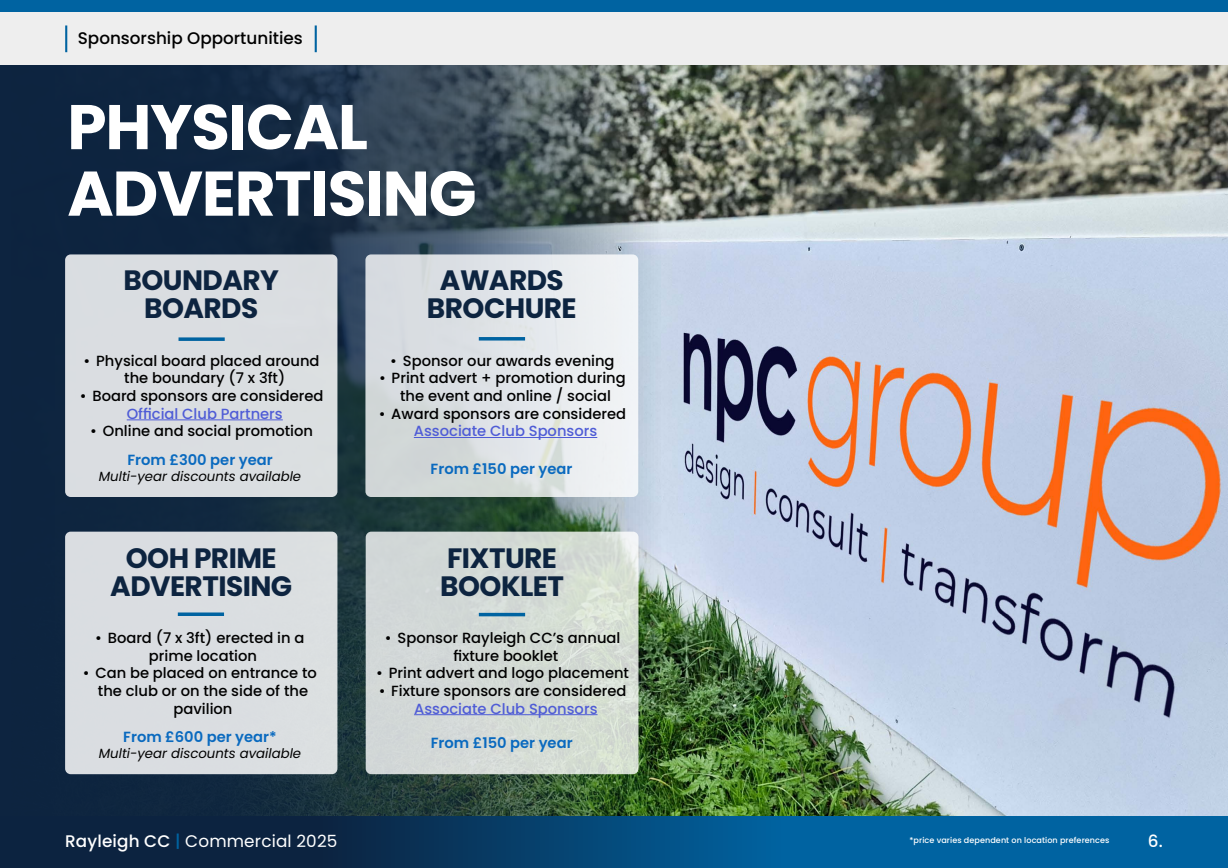
<style>
.page{position:relative;width:1228px;height:868px;background:#fff}
.page>*{position:absolute;margin:0;border:0;box-sizing:border-box;transform-origin:0 0}
.t1{font:700 63px/66.5px "Poppins";letter-spacing:-.02em;color:#fff}
.t2{font:700 28px/28px "Poppins";letter-spacing:-.02em;color:#0d2440;text-align:center}
.t3{font:16.8px "Poppins";letter-spacing:.01em;color:#fff}
.t4{font:500 16.8px "Poppins";color:#000}
.t5{font:500 16.8px "Poppins";color:#fff}
.t6{font:500 14.7px/17.6px "Poppins";color:#000;text-align:center}
.t7{font:500 14.7px "Poppins";color:#4f5cd6}
.t8{font:600 14.7px "Poppins";color:#0a6abf}
.t9{font:italic 13.3px "Poppins";color:#000}
.t10{font:500 8.05px "Poppins";letter-spacing:.01em;color:#fff}
.s1{font-weight:500}
.s2{font-weight:500;color:#0063a1}
</style>
<div class="page">
<div style="left:0;top:0;width:1228px;height:13px;background:#0063a1"></div>
<div style="left:0;top:13px;width:1228px;height:52px;background:#eee"></div>
<hr style="left:65px;top:25px;width:2px;height:27px;background:#0063a1">
<hr style="left:315px;top:25px;width:2px;height:27px;background:#0063a1">
<svg style="left:0;top:816px;width:1228px;height:52px;background:#054675"></svg>
<img style="left:921px;top:65px;width:307px;height:751px">
<img style="left:0;top:65px;width:921px;height:751px">
<div style="left:65px;top:254px;width:272px;height:243px;background:#dadde1;border-radius:6px"></div>
<hr style="left:127px;top:420px;width:156px;height:1px;background:#4f5cd6">
<svg style="left:178px;top:337px;width:47px;height:4px"></svg>
<svg style="left:365px;top:254px;width:273px;height:243px;background:#dfe3e6"></svg>
<hr style="left:414px;top:437px;width:183px;height:1px;background:#4f5cd6">
<svg style="left:479px;top:337px;width:46px;height:4px"></svg>
<div style="left:65px;top:532px;width:272px;height:242px;background:#dadde1;border-radius:6px"></div>
<svg style="left:178px;top:612px;width:46px;height:4px"></svg>
<div style="left:366px;top:532px;width:272px;height:242px;background:#d3d9d6;border-radius:6px"></div>
<hr style="left:414px;top:714px;width:183px;height:1px;background:#4f5cd6">
<hr style="left:479px;top:613px;width:46px;height:3px;background:#0063a1">
<p class="t4" style="left:78px;top:29px;width:227px">Sponsorship Opportunities</p>
<h1 class="t1" style="left:67px;top:94px;width:411px">PHYSICAL<br>ADVERTISING</h1>
<h2 class="t2" style="left:124px;top:267px;width:157px">BOUNDARY<br>BOARDS</h2>
<p class="t6" style="left:84px;top:352px;width:237px">• Physical board placed around the boundary (7 x 3ft)</p>
<p class="t6" style="left:80px;top:387px;width:245px">• Board sponsors are considered</p>
<p class="t7" style="left:127px;top:405px;width:158px">Official Club Partners</p>
<p class="t6" style="left:90px;top:423px;width:224px">• Online and social promotion</p>
<p class="t8" style="left:127px;top:452px;width:147px">From £300 per year</p>
<p class="t9" style="left:99px;top:469px;width:204px">Multi-year discounts available</p>
<h2 class="t2" style="left:110px;top:544px;width:183px">OOH PRIME<br>ADVERTISING</h2>
<p class="t6" style="left:95px;top:629px;width:211px">• Board (7 x 3ft) erected in a prime location</p>
<p class="t6" style="left:83px;top:665px;width:236px">• Can be placed on entrance to the club or on the side of the pavilion</p>
<p class="t8" style="left:123px;top:728px;width:155px">From £600 per year*</p>
<p class="t9" style="left:99px;top:746px;width:204px">Multi-year discounts available</p>
<h2 class="t2" style="left:427px;top:267px;width:151px">AWARDS<br>BROCHURE</h2>
<p class="t6" style="left:390px;top:352px;width:226px">• Sponsor our awards evening</p>
<p class="t6" style="left:379px;top:370px;width:248px">• Print advert + promotion during the event and online / social</p>
<p class="t6" style="left:379px;top:405px;width:249px">• Award sponsors are considered</p>
<p class="t7" style="left:414px;top:423px;width:185px">Associate Club Sponsors</p>
<p class="t8" style="left:431px;top:460px;width:143px">From £150 per year</p>
<h2 class="t2" style="left:440px;top:544px;width:125px;text-align:left">FIXTURE<br>BOOKLET</h2>
<p class="t6" style="left:385px;top:629px;width:237px">• Sponsor Rayleigh CC’s annual fixture booklet</p>
<p class="t6" style="left:376px;top:664px;width:254px">• Print advert and logo placement</p>
<p class="t6" style="left:379px;top:682px;width:249px">• Fixture sponsors are considered</p>
<p class="t7" style="left:414px;top:700px;width:185px">Associate Club Sponsors</p>
<p class="t8" style="left:431px;top:735px;width:143px">From £150 per year</p>
<p class="t3" style="left:65px;top:831px;width:274px"><span class="s1">Rayleigh CC</span> <span class="s2">|</span> Commercial 2025</p>
<p class="t5" style="left:1148px;top:831px;width:17px">6.</p>
<p class="t10" style="left:909px;top:836px;width:201px">*price varies dependent on location preferences</p>
</div>
